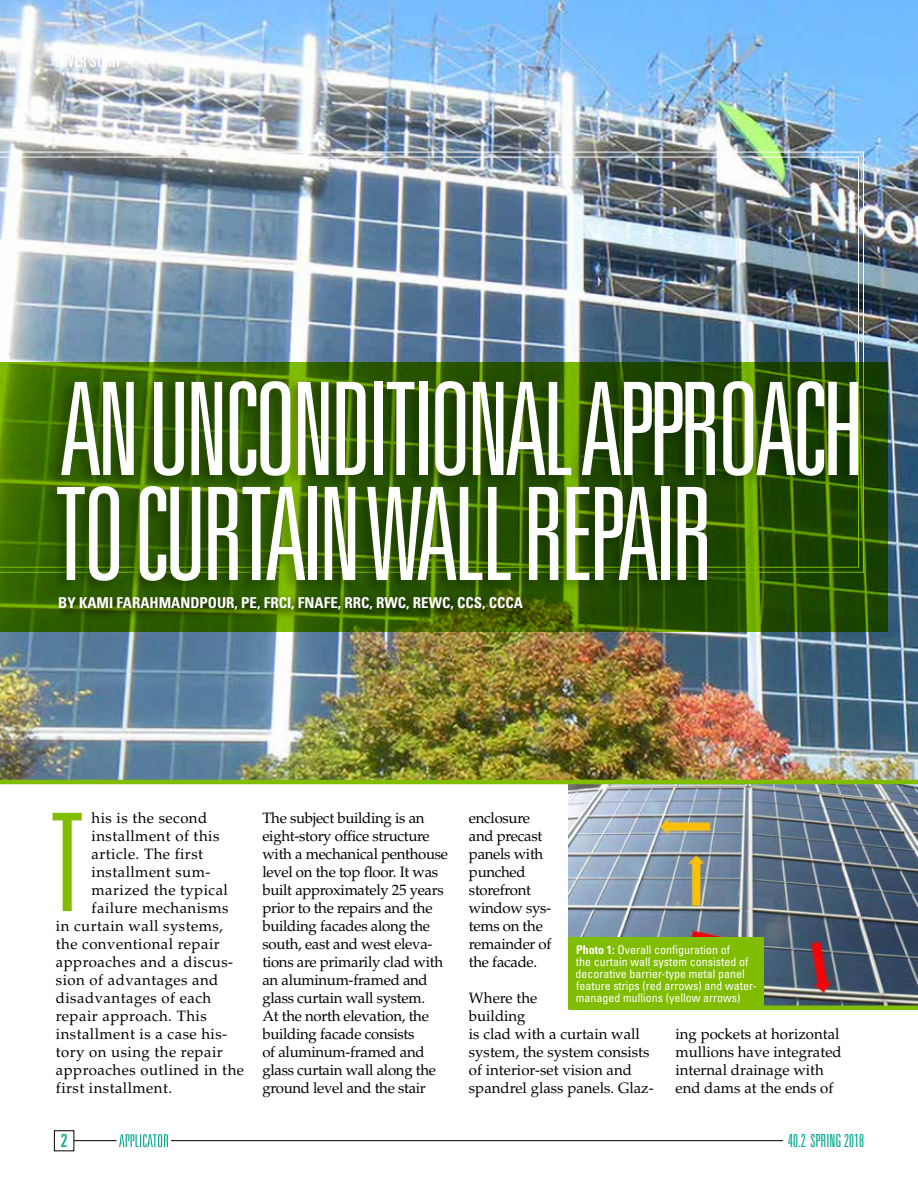
<style>
.page{position:relative;width:918px;height:1188px;background:#fff}
.page>*{position:absolute;margin:0;border:0;box-sizing:border-box;transform-origin:0 0}
.t1{font:300 ultra-condensed 136.05px "Univers";color:#80bc00}
.t2{font:300 ultra-condensed 129px/105px "Univers";letter-spacing:-.04em;color:#fff}
.t3{font:300 ultra-condensed 18px "Univers";color:#00a88f}
.t4{font:ultra-condensed 18px "Univers";color:#00a88f}
.t5{font:ultra-condensed 16.5px "Univers";letter-spacing:.01em;color:#fff}
.t6{font:15px/18px "Palatino LT Std";letter-spacing:-.02em;color:#000}
.t7{font:15px "Palatino LT Std";letter-spacing:.03em;color:#000}
.t8{font:15px/18px "Palatino LT Std";color:#000}
.t9{font:700 condensed 15px "Univers";color:#fff}
.t10{font:condensed 12px/12px "Univers";color:#fff}
.s1{font-weight:700}
</style>
<div class="page">
<img style="left:0;top:0;width:918px;height:780px">
<img style="left:0;top:157px;width:859px;height:205px">
<img style="left:568px;top:784px;width:350px;height:222px">
<hr style="left:0;top:780px;width:918px;height:4px;background:#80bc00">
<hr style="left:568px;top:1006px;width:350px;height:4px;background:#80bc00">
<div style="left:568px;top:938px;width:196px;height:71px;background:#80bc00"></div>
<svg style="left:0;top:362px;width:888px;height:270px;background:#336000"></svg>
<div style="left:43px;top:377px;width:818px;height:216px;background:#000;opacity:.29"></div>
<div style="left:56px;top:594px;width:479px;height:28px;background:#000;opacity:.75"></div>
<div style="left:54px;top:1130px;width:20px;height:21px;border:1px solid #000"></div>
<hr style="left:74px;top:1140px;width:43px;height:1px;background:#000">
<hr style="left:171px;top:1140px;width:612px;height:1px;background:#000">
<svg style="left:119px;top:1134px;width:49px;height:13px"></svg>
<p class="t5" style="left:55px;top:51px;width:68px">COVER STORY</p>
<h2 class="t2" style="left:54px;top:374px;width:812px">AN UNCONDITIONAL APPROACH<br>TO CURTAIN WALL REPAIR</h2>
<p class="t9" style="left:58px;top:594px;width:466px">BY KAMI FARAHMANDPOUR, PE, FRCI, FNAFE, RRC, RWC, REWC, CCS, CCCA</p>
<p class="t7" style="left:92px;top:809px;width:117px">his is the second</p>
<p class="t7" style="left:92px;top:827px;width:129px">installment of this</p>
<p class="t7" style="left:92px;top:845px;width:113px">article. The first</p>
<p class="t7" style="left:92px;top:863px;width:120px">installment sum-</p>
<p class="t7" style="left:92px;top:881px;width:138px">marized the typical</p>
<p class="t7" style="left:92px;top:899px;width:138px">failure mechanisms</p>
<p class="t7" style="left:56px;top:917px;width:169px">in curtain wall systems,</p>
<p class="t7" style="left:56px;top:935px;width:165px">the conventional repair</p>
<p class="t7" style="left:56px;top:953px;width:179px">approaches and a discus-</p>
<p class="t7" style="left:56px;top:971px;width:164px">sion of advantages and</p>
<p class="t7" style="left:56px;top:989px;width:157px">disadvantages of each</p>
<p class="t7" style="left:56px;top:1007px;width:152px">repair approach. This</p>
<p class="t7" style="left:56px;top:1025px;width:173px">installment is a case his-</p>
<p class="t7" style="left:56px;top:1043px;width:168px">tory on using the repair</p>
<p class="t7" style="left:56px;top:1061px;width:190px">approaches outlined in the</p>
<p class="t7" style="left:56px;top:1079px;width:118px">first installment.</p>
<h1 class="t1" style="left:49px;top:792px;width:37px">T</h1>
<p class="t6" style="left:262px;top:809px;width:187px">The subject building is an eight-story office structure with a mechanical penthouse level on the top floor. It was built approximately 25 years prior to the repairs and the building facades along the south, east and west eleva&shy;tions are primarily clad with an aluminum-framed and glass curtain wall system.<br>At the north elevation, the building facade consists<br>of aluminum-framed and glass curtain wall along the ground level and the stair</p>
<p class="t6" style="left:469px;top:809px;width:84px">enclosure and precast panels with punched storefront window sys&shy;tems on the remainder of the facade.</p>
<p class="t10" style="left:575px;top:943px;width:183px"><span class="s1">Photo 1:</span> Overall configuration of<br>the curtain wall system consisted of decorative barrier-type metal panel feature strips (red arrows) and water&shy;managed mullions (yellow arrows)</p>
<p class="t8" style="left:469px;top:989px;width:186px">Where the<br>building<br>is clad with a curtain wall system, the system consists of interior-set vision and spandrel glass panels. Glaz-</p>
<p class="t8" style="left:675px;top:1025px;width:168px">ing pockets at horizontal mullions have integrated internal drainage with end dams at the ends of</p>
<p class="t4" style="left:61px;top:1131px;width:8px">2</p>
<p class="t3" style="left:788px;top:1131px;width:77px">40.2 SPRING 2018</p>
</div>
